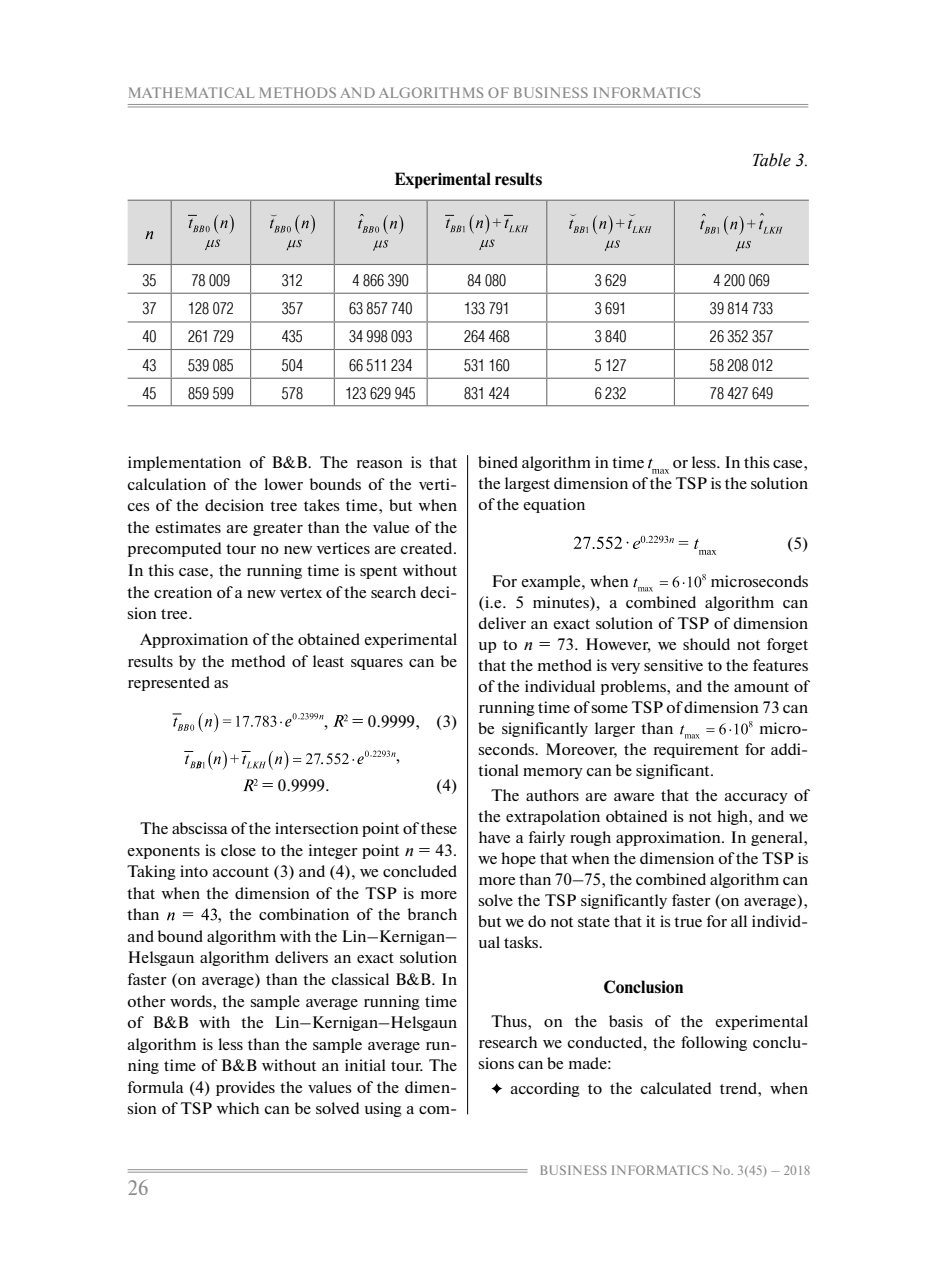
<style>
.page{position:relative;width:936px;height:1276px;background:#fff}
.page>*{position:absolute;margin:0;border:0;box-sizing:border-box;transform-origin:0 0}
.t1{font:21px "Newton C";color:#898989}
.t2{font:italic 18px "Times New Roman";color:#000}
.t3{font:16.5px/21.6px "Newton C";color:#000;text-align:justify}
.t4{font:300 16.5px "Helios Cond";color:#000}
.t5{font:700 16.5px "Newton C";color:#000}
.t6{font:15px "Newton C";color:#898989}
.t7{font:13.5px "Newton C";color:#898989}
.s1{font-style:italic}
</style>
<div class="page">
<hr style="left:128px;top:1169px;width:399px;height:1px;background:#909090">
<hr style="left:128px;top:1172px;width:399px;height:1px;background:#909090">
<hr style="left:128px;top:104px;width:680px;height:1px;background:#909090">
<hr style="left:128px;top:107px;width:680px;height:1px;background:#909090">
<hr style="left:467px;top:455px;width:1px;height:659px;background:#000">
<svg style="left:173px;top:713px;width:150px;height:19px"></svg>
<svg style="left:334px;top:714px;width:14px;height:12px"></svg>
<svg style="left:185px;top:750px;width:210px;height:20px"></svg>
<svg style="left:242px;top:779px;width:16px;height:12px"></svg>
<svg style="left:167px;top:908px;width:50px;height:12px"></svg>
<svg style="left:648px;top:458px;width:21px;height:16px"></svg>
<svg style="left:573px;top:536px;width:143px;height:19px"></svg>
<svg style="left:633px;top:577px;width:20px;height:14px"></svg>
<svg style="left:659px;top:574px;width:46px;height:13px"></svg>
<svg style="left:680px;top:724px;width:19px;height:14px"></svg>
<svg style="left:706px;top:721px;width:46px;height:13px"></svg>
<svg style="left:491px;top:1083px;width:11px;height:11px"></svg>
<hr style="left:128px;top:405px;width:680px;height:1px;background:#717171">
<svg style="left:128px;top:200px;width:680px;height:205px"></svg>
<p class="t6" style="left:128px;top:88px;width:575px">MATHEMATICAL METHODS AND ALGORITHMS OF BUSINESS INFORMATICS</p>
<p class="t5" style="left:394px;top:173px;width:150px">Experimental results</p>
<p class="t2" style="left:751px;top:150px;width:59px">Table 3.</p>
<p class="t4" style="left:142px;top:271px;width:16px">35</p>
<p class="t4" style="left:191px;top:271px;width:40px">78 009</p>
<p class="t4" style="left:282px;top:271px;width:23px">312</p>
<p class="t4" style="left:352px;top:271px;width:58px">4 866 390</p>
<p class="t4" style="left:467px;top:271px;width:40px">84 080</p>
<p class="t4" style="left:594px;top:271px;width:33px">3 629</p>
<p class="t4" style="left:713px;top:271px;width:58px">4 200 069</p>
<p class="t4" style="left:142px;top:299px;width:16px">37</p>
<p class="t4" style="left:188px;top:299px;width:47px">128 072</p>
<p class="t4" style="left:282px;top:299px;width:23px">357</p>
<p class="t4" style="left:349px;top:299px;width:65px">63 857 740</p>
<p class="t4" style="left:464px;top:299px;width:47px">133 791</p>
<p class="t4" style="left:594px;top:299px;width:33px">3 691</p>
<p class="t4" style="left:710px;top:299px;width:65px">39 814 733</p>
<p class="t4" style="left:142px;top:328px;width:16px">40</p>
<p class="t4" style="left:188px;top:328px;width:47px">261 729</p>
<p class="t4" style="left:282px;top:328px;width:23px">435</p>
<p class="t4" style="left:349px;top:328px;width:65px">34 998 093</p>
<p class="t4" style="left:464px;top:328px;width:47px">264 468</p>
<p class="t4" style="left:594px;top:328px;width:33px">3 840</p>
<p class="t4" style="left:710px;top:328px;width:65px">26 352 357</p>
<p class="t4" style="left:142px;top:356px;width:16px">43</p>
<p class="t4" style="left:188px;top:356px;width:47px">539 085</p>
<p class="t4" style="left:282px;top:356px;width:23px">504</p>
<p class="t4" style="left:349px;top:356px;width:65px">66 511 234</p>
<p class="t4" style="left:464px;top:356px;width:47px">531 160</p>
<p class="t4" style="left:594px;top:356px;width:33px">5 127</p>
<p class="t4" style="left:710px;top:356px;width:65px">58 208 012</p>
<p class="t4" style="left:142px;top:384px;width:16px">45</p>
<p class="t4" style="left:188px;top:384px;width:47px">859 599</p>
<p class="t4" style="left:282px;top:384px;width:23px">578</p>
<p class="t4" style="left:345px;top:384px;width:72px">123 629 945</p>
<p class="t4" style="left:464px;top:384px;width:47px">831 424</p>
<p class="t4" style="left:594px;top:384px;width:33px">6 232</p>
<p class="t4" style="left:710px;top:384px;width:65px">78 427 649</p>
<p class="t3" style="left:128px;top:453px;width:331px">implementation of B&amp;B. The reason is that calculation of the lower bounds of the verti&shy;ces of the decision tree takes time, but when the estimates are greater than the value of the precomputed tour no new vertices are created.<br>In this case, the running time is spent without the creation of a new vertex of the search deci&shy;sion tree.</p>
<p class="t3" style="left:128px;top:630px;width:331px;text-indent:13px">Approximation of the obtained experimental results by the method of least squares can be represented as</p>
<p class="t3" style="left:323px;top:711px;width:7px">,</p>
<p class="t3" style="left:395px;top:705px;width:63px;line-height:34.3px;text-indent:-44px">= 0.9999, (3) ,</p>
<p class="t3" style="left:262px;top:776px;width:69px">= 0.9999.</p>
<p class="t3" style="left:436px;top:776px;width:23px">(4)</p>
<p class="t3" style="left:128px;top:819px;width:331px;text-indent:13px">The abscissa of the intersection point of these exponents is close to the integer point <span class="s1">n</span> = 43.<br>Taking into account (3) and (4), we concluded that when the dimension of the TSP is more than</p>
<p class="t3" style="left:128px;top:905px;width:331px;text-indent:89px">, the combination of the branch and bound algorithm with the Lin–Kernigan– Helsgaun algorithm delivers an exact solution faster (on average) than the classical B&amp;B. In other words, the sample average running time of B&amp;B with the Lin–Kernigan–Helsgaun algorithm is less than the sample average run&shy;ning time of B&amp;B without an initial tour. The formula (4) provides the values of the dimen&shy;sion of TSP which can be solved using a com-</p>
<p class="t1" style="left:128px;top:1180px;width:23px">26</p>
<p class="t3" style="left:478px;top:453px;width:167px">bined algorithm in time</p>
<p class="t3" style="left:478px;top:453px;width:331px;line-height:21px;text-indent:194px">or less. In this case, the largest dimension of the TSP is the solution of the equation</p>
<p class="t3" style="left:787px;top:533px;width:23px">(5)</p>
<p class="t3" style="left:491px;top:571px;width:139px">For example, when</p>
<p class="t3" style="left:478px;top:572px;width:331px;line-height:21px;text-indent:232px">microseconds (i.e. 5 minutes), a combined algorithm can deliver an exact solution of TSP of dimension up to <span class="s1">n</span> = 73. However, we should not forget that the method is very sensitive to the features of the individual problems, and the amount of running time of some TSP of dimension 73 can be significantly larger than</p>
<p class="t3" style="left:478px;top:719px;width:331px;line-height:21px;text-indent:280px">micro&shy;seconds. Moreover, the requirement for addi&shy;tional memory can be significant.</p>
<p class="t3" style="left:478px;top:786px;width:331px;line-height:21px;text-indent:13px">The authors are aware that the accuracy of the extrapolation obtained is not high, and we have a fairly rough approximation. In general, we hope that when the dimension of the TSP is more than 70–75, the combined algorithm can solve the TSP significantly faster (on average), but we do not state that it is true for all individ&shy;ual tasks.</p>
<p class="t5" style="left:603px;top:980px;width:82px">Conclusion</p>
<p class="t3" style="left:478px;top:1012px;width:331px;line-height:21px;text-indent:13px">Thus, on the basis of the experimental research we conducted, the following conclu&shy;sions can be made:</p>
<p class="t3" style="left:510px;top:1078px;width:299px">according to the calculated trend, when</p>
<p class="t7" style="left:539px;top:1165px;width:273px">BUSINESS INFORMATICS No. 3(45) – 2018</p>
</div>
